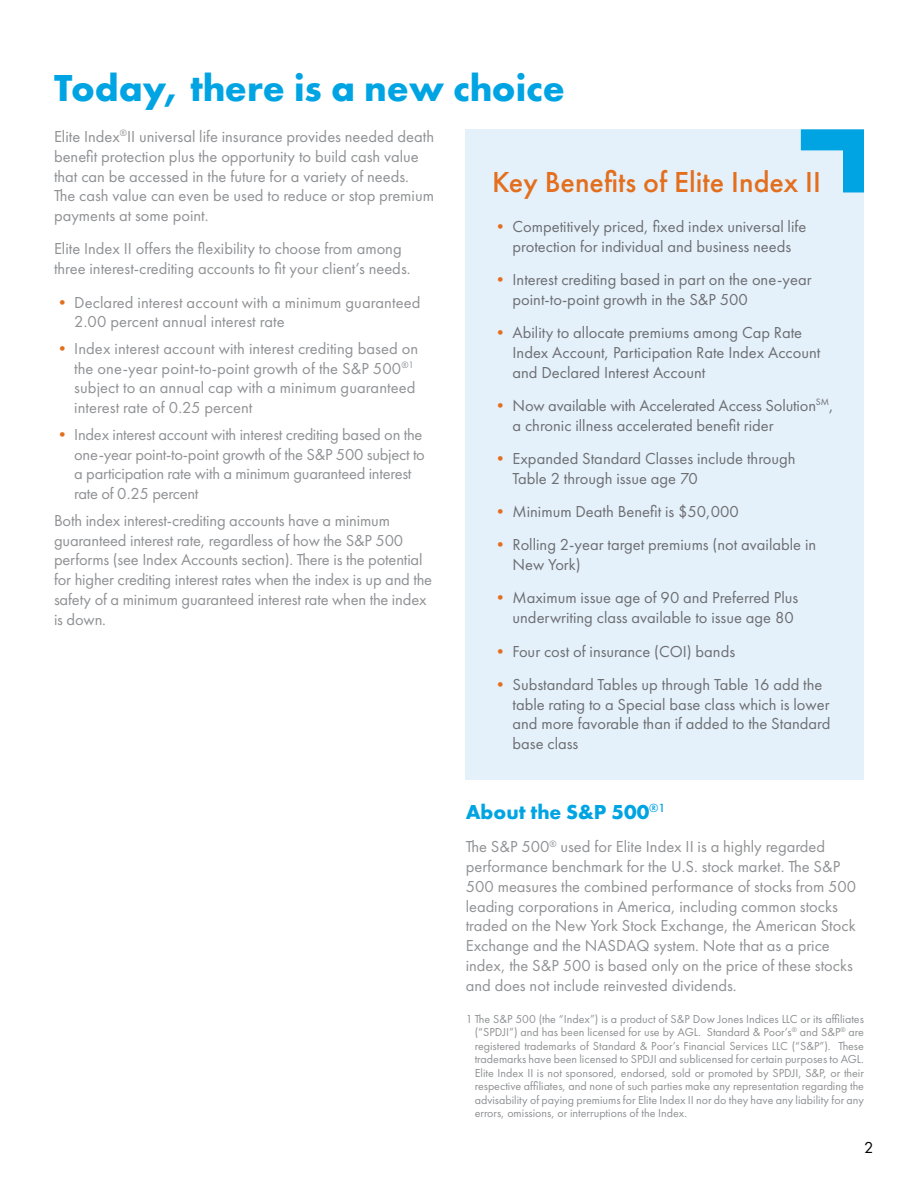
<style>
.page{position:relative;width:918px;height:1188px;background:#fff}
.page>*{position:absolute;margin:0;border:0;box-sizing:border-box;transform-origin:0 0}
.t1{font:700 39px "Futura PT";letter-spacing:-.01em;color:#00a4e3}
.t2{font:500 30px "Futura PT";color:#e36f1e}
.t3{font:700 21px "Futura PT";color:#00a4e3}
.t4{font:16.5px/19.8px "Futura PT";color:#8f9194}
.t5{font:16.5px/19.8px "Futura PT";color:#6d6e71}
.t6{font:16.5px "Futura PT";color:#000}
.t7{font:12px/13.5px "Futura PT";color:#8f9194;text-align:justify}
.s1{color:#e36f1e}
</style>
<div class="page">
<div style="left:466px;top:129px;width:398px;height:651px;background:#e4f1fb"></div>
<svg style="left:801px;top:129px;width:63px;height:63px"></svg>
<h1 class="t1" style="left:54px;top:63px;width:513px">Today, there is a new choice</h1>
<p class="t4" style="left:54px;top:126px;width:382px">Elite Index<sup>®</sup>II universal life insurance provides needed death benefit protection plus the opportunity to build cash value that can be accessed in the future for a variety of needs.<br>The cash value can even be used to reduce or stop premium payments at some point.</p>
<p class="t4" style="left:54px;top:239px;width:358px">Elite Index II offers the flexibility to choose from among three interest-crediting accounts to fit your client’s needs.</p>
<p class="t4" style="left:74px;top:292px;width:348px;text-indent:-20px"><span class="s1">•</span> Declared interest account with a minimum guaranteed<br>2.00 percent annual interest rate</p>
<p class="t4" style="left:74px;top:338px;width:346px;text-indent:-20px"><span class="s1">•</span> Index interest account with interest crediting based on the one-year point-to-point growth of the S&amp;P 500<sup>®1 </sup>subject to an annual cap with a minimum guaranteed interest rate of 0.25 percent</p>
<p class="t4" style="left:74px;top:424px;width:352px;text-indent:-20px"><span class="s1">•</span> Index interest account with interest crediting based on the one-year point-to-point growth of the S&amp;P 500 subject to a participation rate with a minimum guaranteed interest rate of 0.25 percent</p>
<p class="t4" style="left:54px;top:510px;width:380px">Both index interest-crediting accounts have a minimum guaranteed interest rate, regardless of how the S&amp;P 500 performs (see Index Accounts section). There is the potential for higher crediting interest rates when the index is up and the safety of a minimum guaranteed interest rate when the index is down.</p>
<h2 class="t2" style="left:492px;top:164px;width:330px">Key Benefits of Elite Index II</h2>
<p class="t5" style="left:492px;top:216px;width:316px;text-align:center"><span class="s1">•</span> Competitively priced, fixed index universal life protection for individual and business needs</p>
<p class="t5" style="left:513px;top:269px;width:301px;text-indent:-20px"><span class="s1">•</span> Interest crediting based in part on the one-year point-to-point growth in the S&amp;P 500</p>
<p class="t5" style="left:513px;top:323px;width:309px;text-indent:-20px"><span class="s1">•</span> Ability to allocate premiums among Cap Rate<br>Index Account, Participation Rate Index Account and Declared Interest Account</p>
<p class="t5" style="left:513px;top:395px;width:323px;text-indent:-20px"><span class="s1">•</span> Now available with Accelerated Access Solution<sup>SM</sup>, a chronic illness accelerated benefit rider</p>
<p class="t5" style="left:513px;top:449px;width:285px;text-indent:-20px"><span class="s1">•</span> Expanded Standard Classes include through<br>Table 2 through issue age 70</p>
<p class="t5" style="left:492px;top:502px;width:248px"><span class="s1">•</span> Minimum Death Benefit is $50,000</p>
<p class="t5" style="left:513px;top:535px;width:305px;text-indent:-20px"><span class="s1">•</span> Rolling 2-year target premiums (not available in<br>New York)</p>
<p class="t5" style="left:492px;top:588px;width:308px;text-align:right"><span class="s1">•</span> Maximum issue age of 90 and Preferred Plus underwriting class available to issue age 80</p>
<p class="t5" style="left:492px;top:641px;width:244px"><span class="s1">•</span> Four cost of insurance (COI) bands</p>
<p class="t5" style="left:513px;top:674px;width:319px;text-indent:-20px"><span class="s1">•</span> Substandard Tables up through Table 16 add the table rating to a Special base class which is lower and more favorable than if added to the Standard base class</p>
<p class="t3" style="left:466px;top:798px;width:201px">About the S&amp;P 500<sup>®1</sup></p>
<p class="t4" style="left:466px;top:837px;width:392px">The S&amp;P 500<sup>®</sup> used for Elite Index II is a highly regarded performance benchmark for the U.S. stock market. The S&amp;P 500 measures the combined performance of stocks from 500 leading corporations in America, including common stocks traded on the New York Stock Exchange, the American Stock Exchange and the NASDAQ system. Note that as a price index, the S&amp;P 500 is based only on the price of these stocks and does not include reinvested dividends.</p>
<p class="t7" style="left:475px;top:1012px;width:391px;text-indent:-9px">1 The S&amp;P 500 (the “Index”) is a product of S&amp;P Dow Jones Indices LLC or its affiliates (“SPDJI”) and has been licensed for use by AGL. Standard &amp; Poor’s<sup>®</sup> and S&amp;P<sup>®</sup> are registered trademarks of Standard &amp; Poor’s Financial Services LLC (“S&amp;P”). These trademarks have been licensed to SPDJI and sublicensed for certain purposes to AGL.<br>Elite Index II is not sponsored, endorsed, sold or promoted by SPDJI, S&amp;P, or their respective affiliates, and none of such parties make any representation regarding the advisability of paying premiums for Elite Index II nor do they have any liability for any errors, omissions, or interruptions of the Index.</p>
<p class="t6" style="left:864px;top:1138px;width:11px">2</p>
</div>
